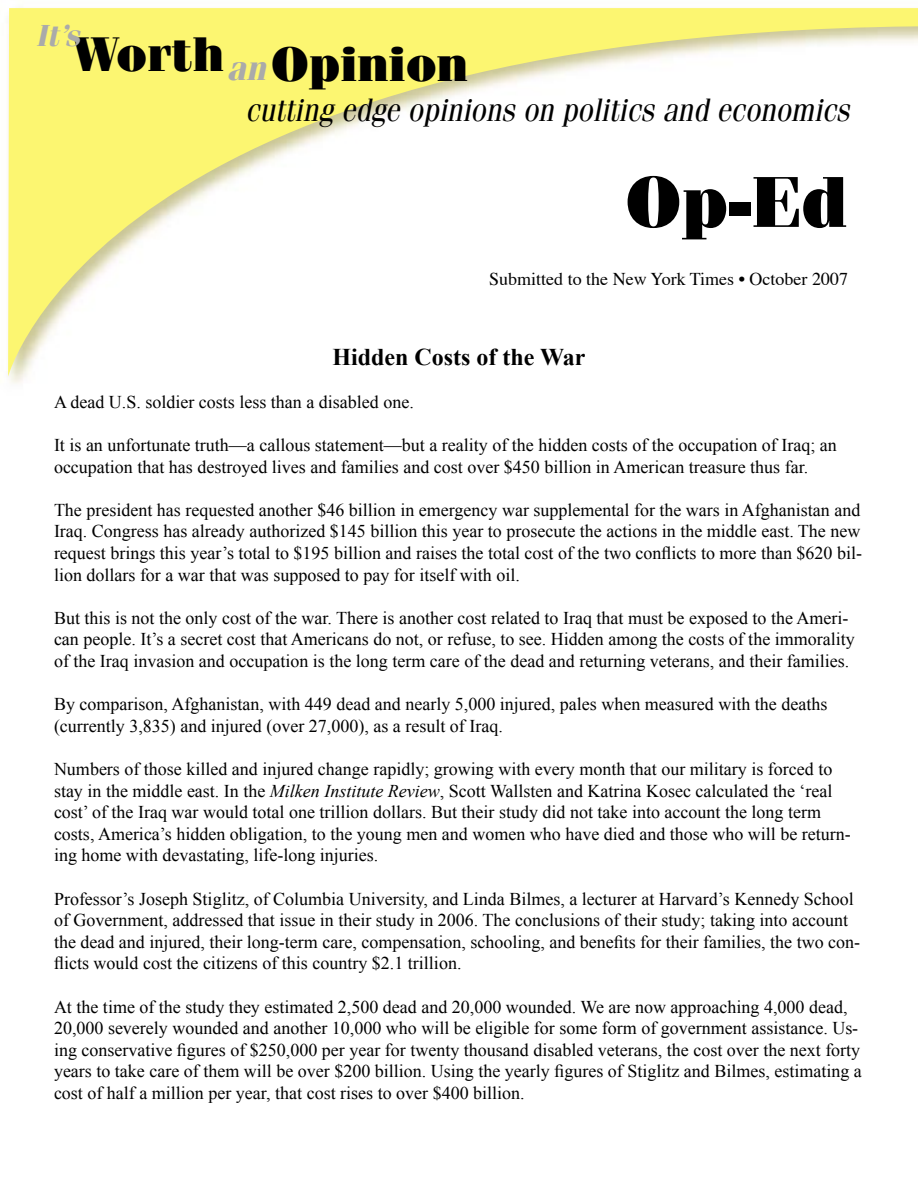
<style>
.page{position:relative;width:918px;height:1188px;background:#fff}
.page>*{position:absolute;margin:0;border:0;box-sizing:border-box;transform-origin:0 0}
.t1{font:900 72px "Fenice";color:#000}
.t2{font:900 48.6px "Fenice";color:#000}
.t3{font:italic 32.4px "Fenice";color:#000;scale:.9 1}
.t4{font:italic 700 30.3px "Fenice";color:#aaa}
.t5{font:700 24px "Times New Roman";color:#000}
.t6{font:18px/21.6px "Times New Roman";color:#000}
.t7{font:18px "Times";color:#000}
.s1{font-weight:700;font-style:italic;font-size:34.35px;color:#aaa}
.s2{font-style:italic}
</style>
<div class="page">
<svg style="left:8px;top:8px;width:910px;height:369px"></svg>
<p class="t4" style="left:36px;top:17px;width:45px">It’s</p>
<p class="t2" style="left:74px;top:34px;width:396px">Worth<span class="s1">an</span>Opinion</p>
<p class="t3" style="left:245px;top:90px;width:673px">cutting edge opinions on politics and economics</p>
<p class="t1" style="left:625px;top:157px;width:224px">Op-Ed</p>
<p class="t7" style="left:489px;top:262px;width:360px">Submitted to the New York Times • October 2007</p>
<p class="t5" style="left:333px;top:343px;width:254px">Hidden Costs of the War</p>
<p class="t6" style="left:54px;top:391px;width:361px">A dead U.S. soldier costs less than a disabled one.</p>
<p class="t6" style="left:54px;top:434px;width:784px">It is an unfortunate truth—a callous statement—but a reality of the hidden costs of the occupation of Iraq; an occupation that has destroyed lives and families and cost over $450 billion in American treasure thus far.</p>
<p class="t6" style="left:54px;top:499px;width:810px;text-align:justify">The president has requested another $46 billion in emergency war supplemental for the wars in Afghanistan and Iraq. Congress has already authorized $145 billion this year to prosecute the actions in the middle east. The new request brings this year’s total to $195 billion and raises the total cost of the two conflicts to more than $620 bil&shy;lion dollars for a war that was supposed to pay for itself with oil.</p>
<p class="t6" style="left:54px;top:607px;width:802px">But this is not the only cost of the war. There is another cost related to Iraq that must be exposed to the Ameri&shy;can people. It’s a secret cost that Americans do not, or refuse, to see. Hidden among the costs of the immorality of the Iraq invasion and occupation is the long term care of the dead and returning veterans, and their families.</p>
<p class="t6" style="left:54px;top:693px;width:775px">By comparison, Afghanistan, with 449 dead and nearly 5,000 injured, pales when measured with the deaths (currently 3,835) and injured (over 27,000), as a result of Iraq.</p>
<p class="t6" style="left:54px;top:758px;width:798px">Numbers of those killed and injured change rapidly; growing with every month that our military is forced to stay in the middle east. In the <span class="s2">Milken Institute Review</span>, Scott Wallsten and Katrina Kosec calculated the ‘real cost’ of the Iraq war would total one trillion dollars. But their study did not take into account the long term costs, America’s hidden obligation, to the young men and women who have died and those who will be return&shy;ing home with devastating, life-long injuries.</p>
<p class="t6" style="left:54px;top:887px;width:808px">Professor’s Joseph Stiglitz, of Columbia University, and Linda Bilmes, a lecturer at Harvard’s Kennedy School of Government, addressed that issue in their study in 2006. The conclusions of their study; taking into account the dead and injured, their long-term care, compensation, schooling, and benefits for their families, the two con&shy;flicts would cost the citizens of this country $2.1 trillion.</p>
<p class="t6" style="left:54px;top:995px;width:809px">At the time of the study they estimated 2,500 dead and 20,000 wounded. We are now approaching 4,000 dead, 20,000 severely wounded and another 10,000 who will be eligible for some form of government assistance. Us&shy;ing conservative figures of $250,000 per year for twenty thousand disabled veterans, the cost over the next forty years to take care of them will be over $200 billion. Using the yearly figures of Stiglitz and Bilmes, estimating a cost of half a million per year, that cost rises to over $400 billion.</p>
</div>
